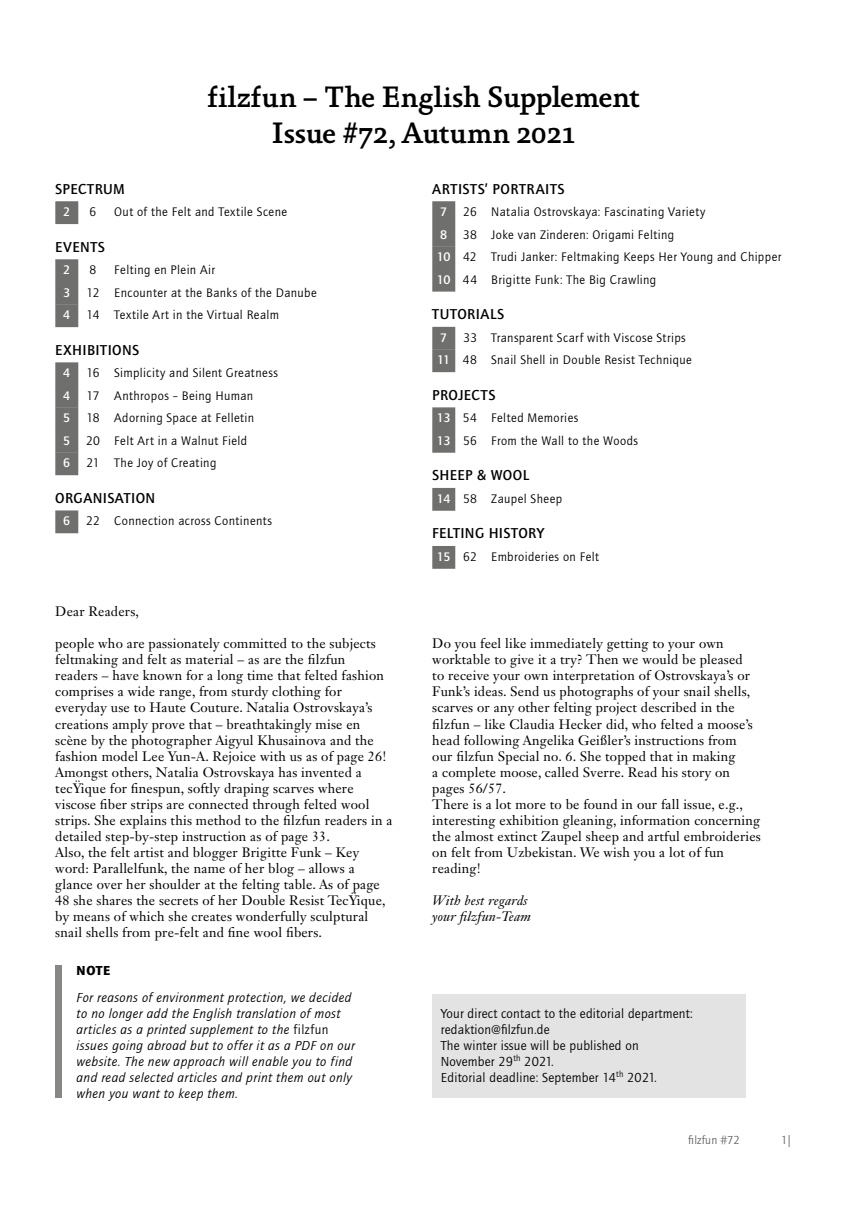
<style>
.page{position:relative;width:851px;height:1221px;background:#fff}
.page>*{position:absolute;margin:0;border:0;box-sizing:border-box;transform-origin:0 0}
._02__Artikel_HEAD{font:500 30px "Absara";letter-spacing:-.025em;color:#000}
.heading_4{font:500 14.85px "Quay Sans ITC Std";letter-spacing:.025em;color:#000}
._00__Fließ_Editorial{font:13.5px/16px "Janson Text LT Std";letter-spacing:.015em;color:#000}
._05__Fließ_Quay{font:italic 13.5px/16px "Quay Sans ITC Std";letter-spacing:.03em;color:#000}
._00__Fließ_Editorial-2{font:13.5px/16px "Quay Sans ITC Std";letter-spacing:.015em;color:#000}
._00__Fließ_Editorial-3{font:italic 13.5px "Janson Text LT Std";letter-spacing:.015em;color:#000}
._08__Anschrift_Infos{font:italic 13.5px "Quay Sans ITC Std";letter-spacing:.03em;color:#000}
._00__Fließ_Editorial-4{font:900 13.5px "Quay Sans ITC Std";color:#000}
.inh{font:12.9px "Quay Sans ITC Std";letter-spacing:.03em;color:#000}
.inh-2{font:500 12.9px "Quay Sans ITC Std";color:#fff}
.t1{font:12px "Quay Sans ITC Std";letter-spacing:.015em;color:#636362}
.s1{font-weight:500;color:#fff}
.s2{font-style:normal}
</style>
<div class="page">
<div style="left:432px;top:994px;width:314px;height:103px;background:#e3e3e3"></div>
<div style="left:55px;top:965px;width:7px;height:132px;background:#878786"></div>
<div style="left:55px;top:201px;width:23px;height:23px;background:#6f6f6e"></div>
<div style="left:55px;top:259px;width:23px;height:23px;background:#6f6f6e"></div>
<div style="left:55px;top:282px;width:23px;height:22px;background:#6f6f6e"></div>
<div style="left:55px;top:304px;width:23px;height:23px;background:#6f6f6e"></div>
<div style="left:55px;top:362px;width:23px;height:23px;background:#6f6f6e"></div>
<div style="left:55px;top:385px;width:23px;height:22px;background:#6f6f6e"></div>
<div style="left:55px;top:407px;width:23px;height:23px;background:#6f6f6e"></div>
<div style="left:55px;top:430px;width:23px;height:22px;background:#6f6f6e"></div>
<div style="left:55px;top:452px;width:23px;height:23px;background:#6f6f6e"></div>
<div style="left:55px;top:510px;width:23px;height:23px;background:#6f6f6e"></div>
<div style="left:432px;top:201px;width:23px;height:23px;background:#6f6f6e"></div>
<div style="left:432px;top:224px;width:23px;height:22px;background:#6f6f6e"></div>
<div style="left:432px;top:246px;width:23px;height:23px;background:#6f6f6e"></div>
<div style="left:432px;top:269px;width:23px;height:22px;background:#6f6f6e"></div>
<div style="left:432px;top:327px;width:23px;height:22px;background:#6f6f6e"></div>
<div style="left:432px;top:349px;width:23px;height:23px;background:#6f6f6e"></div>
<div style="left:432px;top:407px;width:23px;height:23px;background:#6f6f6e"></div>
<div style="left:432px;top:430px;width:23px;height:22px;background:#6f6f6e"></div>
<div style="left:432px;top:488px;width:23px;height:22px;background:#6f6f6e"></div>
<div style="left:432px;top:546px;width:23px;height:22px;background:#6f6f6e"></div>
<p class="_02__Artikel_HEAD" style="left:207px;top:79px;width:434px">filzfun – The English Supplement</p>
<p class="_02__Artikel_HEAD" style="left:271px;top:115px;width:306px">Issue #72, Autumn 2021</p>
<p class="heading_4" style="left:55px;top:180px;width:71px">SPECTRUM</p>
<p class="inh-2" style="left:63px;top:204px;width:9px">2</p>
<p class="inh" style="left:90px;top:204px;width:8px">6</p>
<p class="inh" style="left:114px;top:204px;width:174px">Out of the Felt and Textile Scene</p>
<p class="heading_4" style="left:55px;top:238px;width:51px">EVENTS</p>
<p class="inh-2" style="left:63px;top:262px;width:9px">2</p>
<p class="inh" style="left:90px;top:262px;width:8px">8</p>
<p class="inh" style="left:114px;top:262px;width:102px">Felting en Plein Air</p>
<p class="inh-2" style="left:63px;top:285px;width:9px">3</p>
<p class="inh" style="left:86px;top:285px;width:232px">12 Encounter at the Banks of the Danube</p>
<p class="inh-2" style="left:63px;top:307px;width:9px">4</p>
<p class="inh" style="left:86px;top:307px;width:194px">14 Textile Art in the Virtual Realm</p>
<p class="heading_4" style="left:55px;top:341px;width:85px">EXHIBITIONS</p>
<p class="inh-2" style="left:63px;top:365px;width:9px">4</p>
<p class="inh" style="left:86px;top:365px;width:193px">16 Simplicity and Silent Greatness</p>
<p class="inh-2" style="left:63px;top:388px;width:9px">4</p>
<p class="inh" style="left:86px;top:388px;width:168px">17 Anthropos – Being Human</p>
<p class="inh-2" style="left:63px;top:410px;width:9px">5</p>
<p class="inh" style="left:86px;top:410px;width:169px">18 Adorning Space at Felletin</p>
<p class="inh" style="left:63px;top:433px;width:185px"><span class="s1">5</span> 20 Felt Art in a Walnut Field</p>
<p class="inh-2" style="left:63px;top:455px;width:9px">6</p>
<p class="inh" style="left:86px;top:455px;width:131px">21 The Joy of Creating</p>
<p class="heading_4" style="left:55px;top:489px;width:102px">ORGANISATION</p>
<p class="inh" style="left:63px;top:513px;width:210px"><span class="s1">6</span> 22 Connection across Continents</p>
<p class="_00__Fließ_Editorial" style="left:55px;top:603px;width:85px">Dear Readers,</p>
<p class="_00__Fließ_Editorial" style="left:55px;top:635px;width:332px">people who are passionately committed to the subjects feltmaking and felt as material – as are the filzfun readers – have known for a long time that felted fashion comprises a wide range, from sturdy clothing for everyday use to Haute Couture. Natalia Ostrovskaya’s creations amply prove that – breathtakingly mise en scène by the photographer Aigyul Khusainova and the fashion model Lee Yun-A. Rejoice with us as of page 26!</p>
<p class="_00__Fließ_Editorial" style="left:55px;top:763px;width:338px">Amongst others, Natalia Ostrovskaya has invented a technique for finespun, softly draping scarves where viscose fiber strips are connected through felted wool strips. She explains this method to the filzfun readers in a detailed step-by-step instruction as of page 33.</p>
<p class="_00__Fließ_Editorial" style="left:55px;top:844px;width:332px">Also, the felt artist and blogger Brigitte Funk – Key word: Parallelfunk, the name of her blog – allows a glance over her shoulder at the felting table. As of page 48 she shares the secrets of her Double Resist Technique, by means of which she creates wonderfully sculptural snail shells from pre-felt and fine wool fibers.</p>
<p class="_00__Fließ_Editorial-4" style="left:77px;top:962px;width:35px">NOTE</p>
<p class="_05__Fließ_Quay" style="left:77px;top:988px;width:280px">For reasons of environment protection, we decided to no longer add the English translation of most articles as a printed supplement to the <span class="s2">filzfun </span>issues going abroad but to offer it as a PDF on our website. The new approach will enable you to find and read selected articles and print them out only</p>
<p class="_08__Anschrift_Infos" style="left:77px;top:1085px;width:163px">when you want to keep them.</p>
<p class="heading_4" style="left:432px;top:180px;width:134px">ARTISTS’ PORTRAITS</p>
<p class="inh" style="left:440px;top:204px;width:266px"><span class="s1">7</span> 26 Natalia Ostrovskaya: Fascinating Variety</p>
<p class="inh" style="left:440px;top:227px;width:235px"><span class="s1">8</span> 38 Joke van Zinderen: Origami Felting</p>
<p class="inh" style="left:437px;top:249px;width:346px"><span class="s1">10</span> 42 Trudi Janker: Feltmaking Keeps Her Young and Chipper</p>
<p class="inh" style="left:437px;top:272px;width:221px"><span class="s1">10</span> 44 Brigitte Funk: The Big Crawling</p>
<p class="heading_4" style="left:432px;top:305px;width:73px">TUTORIALS</p>
<p class="inh" style="left:440px;top:330px;width:247px"><span class="s1">7</span> 33 Transparent Scarf with Viscose Strips</p>
<p class="inh" style="left:437px;top:352px;width:256px"><span class="s1">11</span> 48 Snail Shell in Double Resist Technique</p>
<p class="heading_4" style="left:432px;top:386px;width:65px">PROJECTS</p>
<p class="inh" style="left:437px;top:410px;width:143px"><span class="s1">13</span> 54 Felted Memories</p>
<p class="inh" style="left:437px;top:433px;width:202px"><span class="s1">13</span> 56 From the Wall to the Woods</p>
<p class="heading_4" style="left:432px;top:466px;width:98px">SHEEP &amp; WOOL</p>
<p class="inh" style="left:437px;top:491px;width:127px"><span class="s1">14</span> 58 Zaupel Sheep</p>
<p class="heading_4" style="left:432px;top:524px;width:113px">FELTING HISTORY</p>
<p class="inh" style="left:437px;top:549px;width:164px"><span class="s1">15</span> 62 Embroideries on Felt</p>
<p class="_00__Fließ_Editorial" style="left:432px;top:635px;width:322px">Do you feel like immediately getting to your own worktable to give it a try? Then we would be pleased to receive your own interpretation of Ostrovskaya’s or Funk’s ideas. Send us photographs of your snail shells, scarves or any other felting project described in the filzfun – like Claudia Hecker did, who felted a moose’s head following Angelika Geißler’s instructions from our filzfun Special no. 6. She topped that in making<br>a complete moose, called Sverre. Read his story on pages 56/57.</p>
<p class="_00__Fließ_Editorial" style="left:432px;top:796px;width:330px">There is a lot more to be found in our fall issue, e.g., interesting exhibition gleaning, information concerning the almost extinct Zaupel sheep and artful embroideries on felt from Uzbekistan. We wish you a lot of fun reading!</p>
<p class="_00__Fließ_Editorial-3" style="left:432px;top:892px;width:97px">With best regards</p>
<p class="_00__Fließ_Editorial-3" style="left:432px;top:908px;width:100px">your filzfun-Team</p>
<p class="_00__Fließ_Editorial-2" style="left:441px;top:1004px;width:253px">Your direct contact to the editorial department:</p>
<p class="_00__Fließ_Editorial-2" style="left:441px;top:1021px;width:110px">redaktion@filzfun.de</p>
<p class="_00__Fließ_Editorial-2" style="left:441px;top:1037px;width:199px">The winter issue will be published on<br>November 29<sup>th</sup> 2021.</p>
<p class="_00__Fließ_Editorial-2" style="left:441px;top:1069px;width:217px">Editorial deadline: September 14<sup>th</sup> 2021.</p>
<p class="t1" style="left:688px;top:1132px;width:53px">filzfun #72</p>
<p class="t1" style="left:781px;top:1132px;width:11px">1|</p>
</div>
